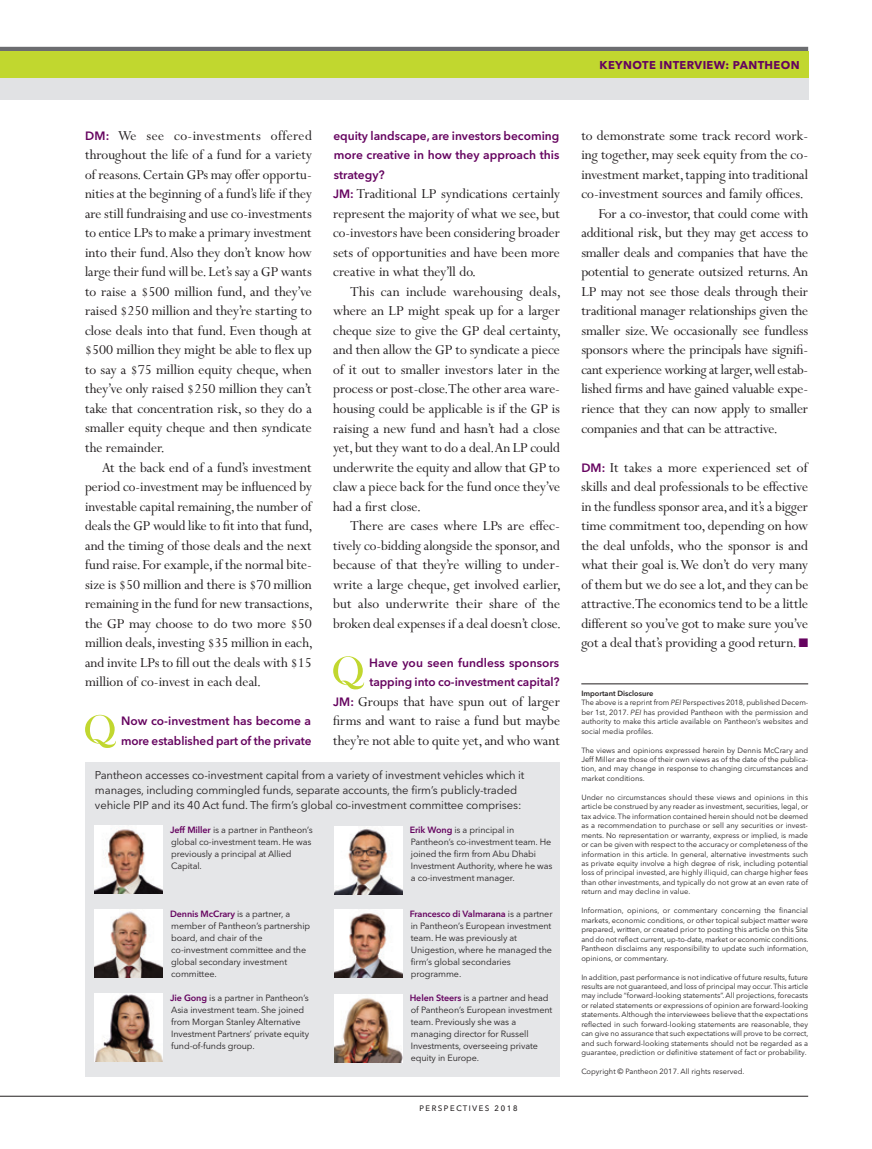
<style>
.page{position:relative;width:872px;height:1149px;background:#fff}
.page>*{position:absolute;margin:0;border:0;box-sizing:border-box;transform-origin:0 0}
.t1{font:15.3px/19.5px "Perpetua MT Pro";letter-spacing:-.005em;color:#231f20;text-align:justify}
.t2{font:600 12px/19.5px "Avenir Next LT Pro";color:#65035f}
.t3{font:11.25px/15px "Avenir Next LT Pro";letter-spacing:-.01em;color:#231f20}
.t4{font:700 11.25px "Avenir Next LT Pro";letter-spacing:.035em;color:#65035f}
.t5{font:10.5px "Avenir Next LT Pro";letter-spacing:.1em;color:#231f20}
.t6{font:9px/12px "Avenir Next LT Pro";letter-spacing:-.01em;color:#231f20}
.t7{font:7.5px/9.4px "Avenir Next LT Pro";color:#231f20;text-align:justify}
.s1{font-family:"Avenir Next LT Pro";font-weight:600;font-size:12px;color:#65035f}
.s2{font-weight:600;color:#65035f}
.s3{color:#65035f}
.s4{font-weight:600}
.s5{font-style:italic}
</style>
<div class="page">
<hr style="left:0;top:1095px;width:808px;height:1px;background:#231f20">
<hr style="left:0;top:47px;width:808px;height:4px;background:#6c6d70">
<div style="left:0;top:51px;width:808px;height:27px;background:#c1d72f"></div>
<svg style="left:333px;top:656px;width:31px;height:33px"></svg>
<svg style="left:85px;top:714px;width:31px;height:33px"></svg>
<div style="left:85px;top:761px;width:475px;height:315px;background:#e5e6e8"></div>
<img style="left:95px;top:825px;width:68px;height:68px">
<img style="left:95px;top:909px;width:68px;height:68px">
<img style="left:95px;top:993px;width:68px;height:67px">
<img style="left:334px;top:826px;width:68px;height:68px">
<img style="left:334px;top:909px;width:68px;height:68px">
<img style="left:334px;top:994px;width:68px;height:68px">
<hr style="left:581px;top:683px;width:227px;height:1px;background:#231f20">
<div style="left:0;top:78px;width:808px;height:22px;background:#e1e2e4"></div>
<p class="t4" style="left:599px;top:58px;width:201px">KEYNOTE INTERVIEW: PANTHEON</p>
<p class="t1" style="left:85px;top:126px;width:228px"><span class="s1">DM:</span> We see co-investments offered throughout the life of a fund for a variety of reasons. Certain GPs may offer opportu&shy;nities at the beginning of a fund’s life if they are still fundraising and use co-investments to entice LPs to make a primary investment into their fund. Also they don’t know how large their fund will be. Let’s say a GP wants to raise a $500 million fund, and they’ve raised $250 million and they’re starting to close deals into that fund. Even though at $500 million they might be able to flex up to say a $75 million equity cheque, when they’ve only raised $250 million they can’t take that concentration risk, so they do a smaller equity cheque and then syndicate the remainder.</p>
<p class="t1" style="left:85px;top:457px;width:229px;text-indent:17px">At the back end of a fund’s investment period co-investment may be influenced by investable capital remaining, the number of deals the GP would like to fit into that fund, and the timing of those deals and the next fund raise. For example, if the normal bite&shy;size is $50 million and there is $70 million remaining in the fund for new transactions, the GP may choose to do two more $50 million deals, investing $35 million in each, and invite LPs to fill out the deals with $15 million of co-invest in each deal.</p>
<p class="t2" style="left:121px;top:711px;width:192px">Now co-investment has become a more established part of the private</p>
<p class="t2" style="left:333px;top:126px;width:227px;text-align:justify">equity landscape, are investors becoming more creative in how they approach this strategy?</p>
<p class="t1" style="left:333px;top:184px;width:228px"><span class="s1">JM:</span> Traditional LP syndications certainly represent the majority of what we see, but co-investors have been considering broader sets of opportunities and have been more creative in what they’ll do.</p>
<p class="t1" style="left:333px;top:282px;width:229px;text-indent:17px">This can include warehousing deals, where an LP might speak up for a larger cheque size to give the GP deal certainty, and then allow the GP to syndicate a piece of it out to smaller investors later in the process or post-close. The other area ware&shy;housing could be applicable is if the GP is raising a new fund and hasn’t had a close yet, but they want to do a deal. An LP could underwrite the equity and allow that GP to claw a piece back for the fund once they’ve had a first close.</p>
<p class="t1" style="left:333px;top:516px;width:229px;text-indent:17px">There are cases where LPs are effec&shy;tively co-bidding alongside the sponsor, and because of that they’re willing to under&shy;write a large cheque, get involved earlier, but also underwrite their share of the broken deal expenses if a deal doesn’t close.</p>
<p class="t2" style="left:369px;top:652px;width:192px">Have you seen fundless sponsors tapping into co-investment capital?</p>
<p class="t1" style="left:333px;top:691px;width:228px"><span class="s1">JM:</span> Groups that have spun out of larger firms and want to raise a fund but maybe they’re not able to quite yet, and who want</p>
<p class="t3" style="left:95px;top:767px;width:431px">Pantheon accesses co-investment capital from a variety of investment vehicles which it manages, including commingled funds, separate accounts, the firm’s publicly-traded vehicle PIP and its 40 Act fund. The firm’s global co-investment committee comprises:</p>
<p class="t6" style="left:170px;top:823px;width:144px"><span class="s2">Jeff Miller</span> is a partner in Pantheon’s global co-investment team. He was previously a principal at Allied<br>Capital.</p>
<p class="t6" style="left:170px;top:907px;width:142px"><span class="s2">Dennis McCrary</span> is a partner, a member of Pantheon’s partnership board, and chair of the co-investment committee and the global secondary investment committee.</p>
<p class="t6" style="left:170px;top:991px;width:140px"><span class="s2">Jie Gong</span> is a partner in Pantheon’s<br>Asia investment team. She joined from Morgan Stanley Alternative<br>Investment Partners’ private equity fund-of-funds group.</p>
<p class="t6" style="left:410px;top:823px;width:144px"><span class="s2">Erik Wong</span> is a principal in<br>Pantheon’s co-investment team. He joined the firm from Abu Dhabi<br>Investment Authority, where he was a co-investment manager.</p>
<p class="t6" style="left:410px;top:907px;width:144px"><span class="s2">Francesco di Valmarana</span> is a partner in Pantheon’s European investment team. He was previously at<br>Unigestion, where he managed the firm’s global secondaries programme.</p>
<p class="t6" style="left:410px;top:991px;width:144px"><span class="s2">Helen Steers</span> is a partner and head of Pantheon’s European investment team. Previously she was a managing director for Russell<br>Investments, overseeing private equity in Europe.</p>
<p class="t5" style="left:419px;top:1100px;width:100px">perspectives 2018</p>
<p class="t1" style="left:581px;top:126px;width:228px">to demonstrate some track record work-</p>
<p class="t1" style="left:581px;top:145px;width:228px">ing together, may seek equity from the co-</p>
<p class="t1" style="left:581px;top:165px;width:228px">investment market, tapping into traditional</p>
<p class="t1" style="left:581px;top:184px;width:223px">co-investment sources and family offices.</p>
<p class="t1" style="left:598px;top:204px;width:211px">For a co-investor, that could come with</p>
<p class="t1" style="left:581px;top:223px;width:228px">additional risk, but they may get access to</p>
<p class="t1" style="left:581px;top:243px;width:228px">smaller deals and companies that have the</p>
<p class="t1" style="left:581px;top:262px;width:228px">potential to generate outsized returns. An</p>
<p class="t1" style="left:581px;top:282px;width:228px">LP may not see those deals through their</p>
<p class="t1" style="left:581px;top:301px;width:228px">traditional manager relationships given the</p>
<p class="t1" style="left:581px;top:321px;width:228px">smaller size. We occasionally see fundless</p>
<p class="t1" style="left:581px;top:340px;width:228px">sponsors where the principals have signifi-</p>
<p class="t1" style="left:581px;top:360px;width:228px">cant experience working at larger, well estab-</p>
<p class="t1" style="left:581px;top:379px;width:228px">lished firms and have gained valuable expe-</p>
<p class="t1" style="left:581px;top:399px;width:228px">rience that they can now apply to smaller</p>
<p class="t1" style="left:581px;top:418px;width:198px">companies and that can be attractive.</p>
<p class="t1" style="left:581px;top:457px;width:228px"><span class="s1">DM:</span> It takes a more experienced set of skills and deal professionals to be effective in the fundless sponsor area, and it’s a bigger time commitment too, depending on how the deal unfolds, who the sponsor is and what their goal is. We don’t do very many of them but we do see a lot, and they can be attractive. The economics tend to be a little different so you’ve got to make sure you’ve got a deal that’s providing a good return. <span class="s3">■</span></p>
<p class="t7" style="left:581px;top:688px;width:228px;text-align:left"><span class="s4">Important Disclosure<br></span>The above is a reprint from <span class="s5">PEI</span> Perspectives 2018, published Decem&shy;ber 1st, 2017. <span class="s5">PEI</span> has provided Pantheon with the permission and authority to make this article available on Pantheon’s websites and social media profiles.</p>
<p class="t7" style="left:581px;top:745px;width:228px">The views and opinions expressed herein by Dennis McCrary and Jeff Miller are those of their own views as of the date of the publica&shy;tion, and may change in response to changing circumstances and market conditions.</p>
<p class="t7" style="left:581px;top:792px;width:228px">Under no circumstances should these views and opinions in this article be construed by any reader as investment, securities, legal, or tax advice. The information contained herein should not be deemed as a recommendation to purchase or sell any securities or invest&shy;ments. No representation or warranty, express or implied, is made or can be given with respect to the accuracy or completeness of the information in this article. In general, alternative investments such as private equity involve a high degree of risk, including potential loss of principal invested, are highly illiquid, can charge higher fees than other investments, and typically do not grow at an even rate of return and may decline in value.</p>
<p class="t7" style="left:581px;top:905px;width:229px">Information, opinions, or commentary concerning the financial markets, economic conditions, or other topical subject matter were prepared, written, or created prior to posting this article on this Site and do not reflect current, up-to-date, market or economic conditions.<br>Pantheon disclaims any responsibility to update such information, opinions, or commentary.</p>
<p class="t7" style="left:581px;top:971px;width:229px">In addition, past performance is not indicative of future results, future results are not guaranteed, and loss of principal may occur. This article may include “forward-looking statements”. All projections, forecasts or related statements or expressions of opinion are forward-looking statements. Although the interviewees believe that the expectations reflected in such forward-looking statements are reasonable, they can give no assurance that such expectations will prove to be correct, and such forward-looking statements should not be regarded as a guarantee, prediction or definitive statement of fact or probability.</p>
<p class="t7" style="left:581px;top:1066px;width:165px">Copyright © Pantheon 2017. All rights reserved.</p>
</div>
